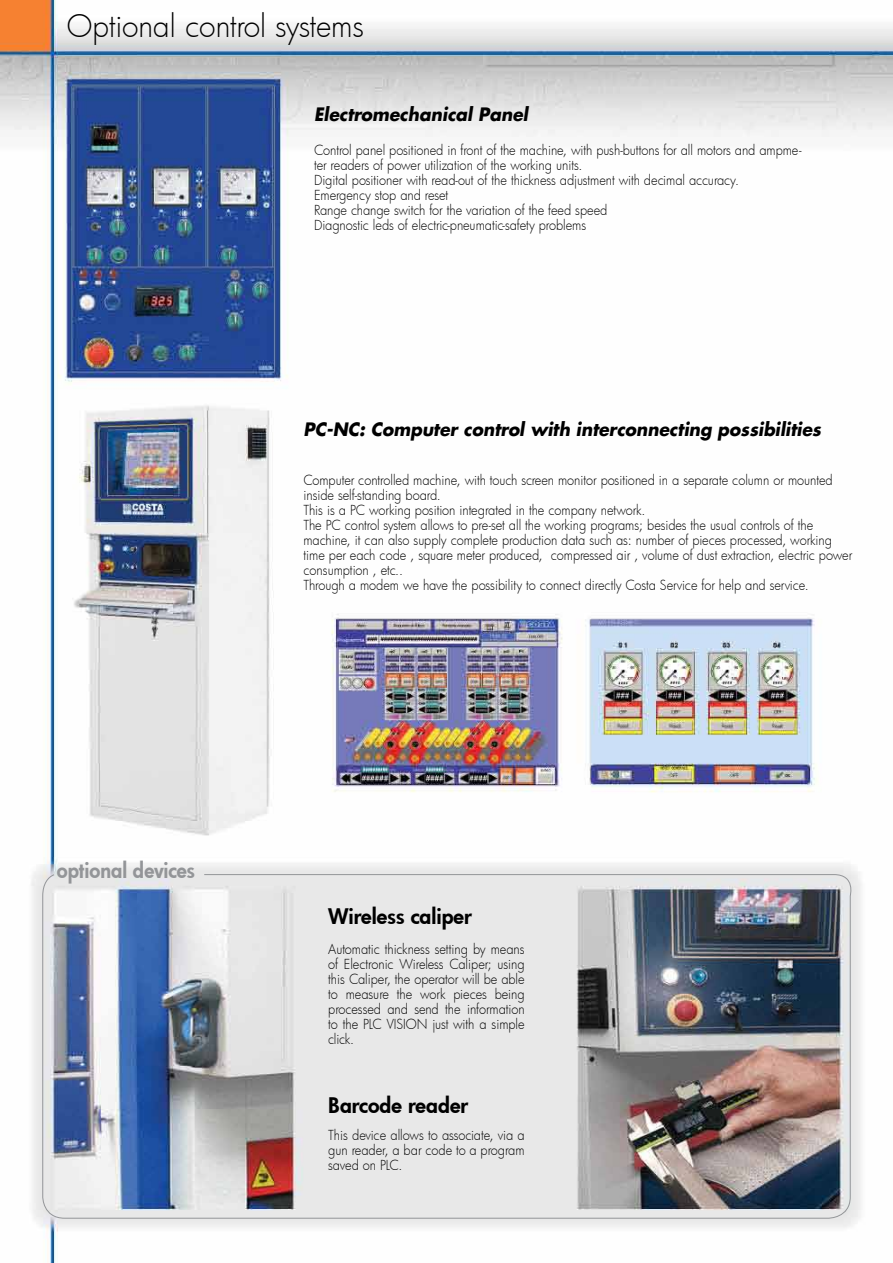
<style>
.page{position:relative;width:893px;height:1263px;background:#fff}
.page>*{position:absolute;margin:0;border:0;box-sizing:border-box;transform-origin:0 0}
.t1{font:300 30px "Futura";letter-spacing:-.005em;color:#000}
.t2{font:800 21px "Futura";color:#000}
.t3{font:800 21px "Futura";color:#939598;scale:.95 1}
.t4{font:italic 700 18px "Futura";color:#000;scale:.95 1}
.t5{font:300 13.5px/15px "Futura";letter-spacing:-.005em;color:#000;scale:.95 1}
</style>
<div class="page">
<img style="left:0;top:0;width:892px;height:1263px">
<img style="left:42px;top:874px;width:814px;height:345px">
<h1 class="t1" style="left:67px;top:6px;width:299px">Optional control systems</h1>
<h3 class="t4" style="left:314px;top:102px;width:227px">Electromechanical Panel</h3>
<p class="t5" style="left:314px;top:143px;width:515px">Control panel positioned in front of the machine, with push-buttons for all motors and ampme&shy;ter readers of power utilization of the working units.<br>Digital positioner with read-out of the thickness adjustment with decimal accuracy.<br>Emergency stop and reset<br>Range change switch for the variation of the feed speed<br>Diagnostic leds of electric-pneumatic-safety problems</p>
<h2 class="t3" style="left:57px;top:856px;width:147px">optional devices</h2>
<h3 class="t4" style="left:303px;top:417px;width:546px">PC-NC: Computer control with interconnecting possibilities</h3>
<p class="t5" style="left:303px;top:473px;width:579px">Computer controlled machine, with touch screen monitor positioned in a separate column or mounted inside self-standing board.<br>This is a PC working position integrated in the company network.<br>The PC control system allows to pre-set all the working programs; besides the usual controls of the machine, it can also supply complete production data such as: number of pieces processed, working time per each code , square meter produced, compressed air , volume of dust extraction, electric power consumption , etc..<br>Through a modem we have the possibility to connect directly Costa Service for help and service.</p>
<h2 class="t2" style="left:328px;top:902px;width:145px">Wireless caliper</h2>
<p class="t5" style="left:328px;top:941px;width:208px;text-align:justify">Automatic thickness setting by means of Electronic Wireless Caliper; using this Caliper, the operator will be able to measure the work pieces being processed and send the information to the PLC VISION just with a simple click.</p>
<h2 class="t2" style="left:328px;top:1091px;width:141px">Barcode reader</h2>
<p class="t5" style="left:328px;top:1127px;width:208px;text-align:justify">This device allows to associate, via a gun reader, a bar code to a program saved on PLC.</p>
</div>
